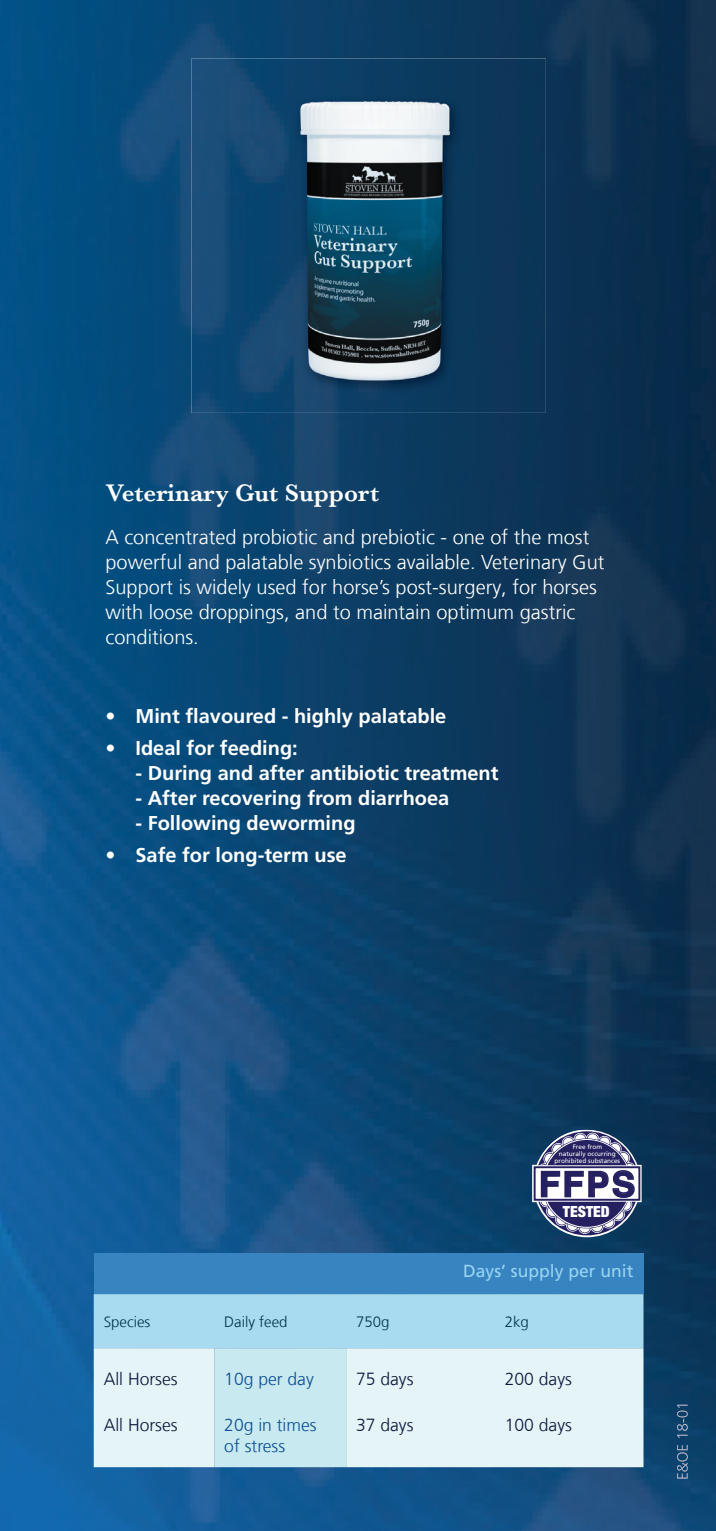
<style>
.page{position:relative;width:716px;height:1531px;background:#fff}
.page>*{position:absolute;margin:0;border:0;box-sizing:border-box;transform-origin:0 0}
.t1{font:700 34.75px "Helvetica";color:#252161}
.t2{font:600 25px "Baskerville";color:#fff}
.t3{font:300 20px/25px "Frutiger LT Com";color:#fff}
.t4{font:700 20px "Frutiger LT Com";color:#fff}
.t5{font:300 17.5px "Frutiger LT Com";color:#0d173e}
.t6{font:300 17.5px/21px "Frutiger LT Com";color:#0b4e95}
.t7{font:17.5px "Frutiger LT Com";color:#98d4f4}
.t8{font:900 condensed 15.5px "Helvetica Neue";color:#fff}
.t9{font:300 15px "Frutiger LT Com";color:#003449}
.t10{font:6.5px/6.8px "Frutiger LT Com";color:#fff;text-align:center}
</style>
<div class="page">
<img style="left:0;top:0;width:716px;height:1531px">
<img style="left:677px;top:1404px;width:11px;height:74px">
<img style="left:191px;top:58px;width:355px;height:355px">
<img style="left:293px;top:95px;width:171px;height:300px">
<div style="left:94px;top:1254px;width:549px;height:40px;background:#3784c1"></div>
<svg style="left:94px;top:1294px;width:549px;height:173px;background:#cdeaf2"></svg>
<svg style="left:531px;top:1130px;width:112px;height:107px"></svg>
<p class="t2" style="left:105px;top:475px;width:275px">Veterinary Gut Support</p>
<p class="t3" style="left:105px;top:524px;width:500px">A concentrated probiotic and prebiotic - one of the most powerful and palatable synbiotics available. Veterinary Gut Support is widely used for horse’s post-surgery, for horses with loose droppings, and to maintain optimum gastric conditions.</p>
<p class="t4" style="left:105px;top:704px;width:342px">• Mint flavoured - highly palatable</p>
<p class="t4" style="left:105px;top:736px;width:194px">• Ideal for feeding:</p>
<p class="t4" style="left:135px;top:761px;width:365px">- During and after antibiotic treatment</p>
<p class="t4" style="left:135px;top:786px;width:315px">- After recovering from diarrhoea</p>
<p class="t4" style="left:135px;top:811px;width:222px">- Following deworming</p>
<p class="t4" style="left:105px;top:843px;width:243px">• Safe for long-term use</p>
<p class="t10" style="left:554px;top:1143px;width:67px">Free from<br>naturally occurring prohibited substances</p>
<h1 class="t1" style="left:539px;top:1156px;width:98px">FFPS</h1>
<p class="t8" style="left:563px;top:1199px;width:48px">TESTED</p>
<p class="t7" style="left:463px;top:1260px;width:172px">Days’ supply per unit</p>
<p class="t9" style="left:104px;top:1312px;width:48px">Species</p>
<p class="t9" style="left:224px;top:1312px;width:65px">Daily feed</p>
<p class="t9" style="left:356px;top:1312px;width:35px">750g</p>
<p class="t9" style="left:505px;top:1312px;width:26px">2kg</p>
<p class="t5" style="left:104px;top:1367px;width:75px">All Horses</p>
<p class="t6" style="left:224px;top:1368px;width:91px">10g per day</p>
<p class="t5" style="left:356px;top:1367px;width:59px">75 days</p>
<p class="t5" style="left:505px;top:1367px;width:69px">200 days</p>
<p class="t5" style="left:104px;top:1414px;width:75px">All Horses</p>
<p class="t6" style="left:224px;top:1414px;width:94px">20g in times of stress</p>
<p class="t5" style="left:356px;top:1414px;width:59px">37 days</p>
<p class="t5" style="left:505px;top:1414px;width:69px">100 days</p>
</div>
